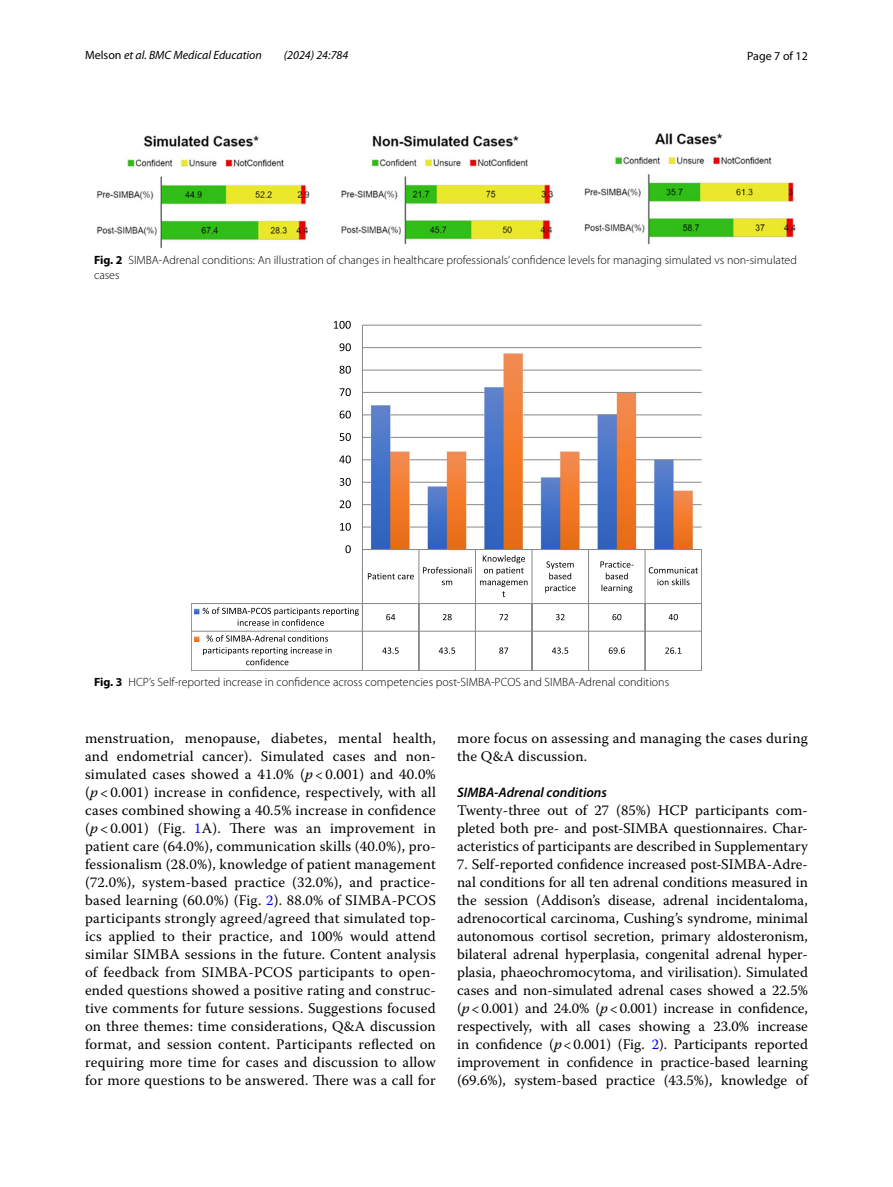
<style>
.page{position:relative;width:893px;height:1187px;background:#fff}
.page>*{position:absolute;margin:0;border:0;box-sizing:border-box;transform-origin:0 0}
.t1{font:14.7px/18px "Warnock Pro";letter-spacing:.01em;color:#000;text-align:justify}
.t2{font:italic 600 13.8px "Myriad Pro";color:#000}
.t3{font:300 12px/15px "Myriad Pro";color:#000}
.t4{font:italic 12px "Myriad Pro";color:#000}
.t5{font:12px "Myriad Pro";color:#000}
.s1{font-style:normal}
.s2{font-weight:700}
.s3{font-style:italic}
.s4{color:#00f}
</style>
<div class="page">
<img style="left:97px;top:133px;width:699px;height:115px">
<img style="left:333px;top:328px;width:369px;height:275px">
<svg style="left:636px;top:526px;width:18px;height:1px"></svg>
<svg style="left:579px;top:526px;width:19px;height:1px"></svg>
<svg style="left:523px;top:526px;width:18px;height:1px"></svg>
<svg style="left:466px;top:526px;width:19px;height:1px"></svg>
<svg style="left:410px;top:526px;width:18px;height:1px"></svg>
<svg style="left:636px;top:504px;width:18px;height:1px"></svg>
<svg style="left:579px;top:504px;width:19px;height:1px"></svg>
<svg style="left:523px;top:504px;width:18px;height:1px"></svg>
<svg style="left:466px;top:504px;width:19px;height:1px"></svg>
<svg style="left:410px;top:504px;width:18px;height:1px"></svg>
<svg style="left:673px;top:482px;width:29px;height:1px"></svg>
<svg style="left:636px;top:482px;width:18px;height:1px"></svg>
<svg style="left:579px;top:482px;width:19px;height:1px"></svg>
<svg style="left:523px;top:482px;width:18px;height:1px"></svg>
<svg style="left:466px;top:482px;width:19px;height:1px"></svg>
<hr style="left:410px;top:482px;width:37px;height:1px;background:#898989">
<hr style="left:636px;top:459px;width:66px;height:1px;background:#898989">
<svg style="left:580px;top:459px;width:18px;height:1px"></svg>
<hr style="left:523px;top:459px;width:37px;height:1px;background:#898989">
<svg style="left:466px;top:459px;width:19px;height:1px"></svg>
<hr style="left:410px;top:459px;width:37px;height:1px;background:#898989">
<hr style="left:636px;top:437px;width:66px;height:1px;background:#898989">
<hr style="left:523px;top:437px;width:75px;height:1px;background:#898989">
<hr style="left:391px;top:437px;width:94px;height:1px;background:#898989">
<hr style="left:636px;top:414px;width:66px;height:1px;background:#898989">
<hr style="left:523px;top:414px;width:94px;height:1px;background:#898989">
<hr style="left:391px;top:414px;width:94px;height:1px;background:#898989">
<hr style="left:523px;top:392px;width:179px;height:1px;background:#898989">
<hr style="left:362px;top:392px;width:123px;height:1px;background:#898989">
<hr style="left:523px;top:370px;width:179px;height:1px;background:#898989">
<hr style="left:362px;top:370px;width:142px;height:1px;background:#898989">
<hr style="left:362px;top:347px;width:340px;height:1px;background:#898989">
<hr style="left:362px;top:325px;width:340px;height:1px;background:#898989">
<hr style="left:362px;top:325px;width:1px;height:224px;background:#898989">
<hr style="left:362px;top:549px;width:340px;height:1px;background:#898989">
<hr style="left:362px;top:549px;width:1px;height:54px;background:#898989">
<hr style="left:419px;top:549px;width:1px;height:54px;background:#898989">
<hr style="left:475px;top:549px;width:1px;height:54px;background:#898989">
<hr style="left:532px;top:549px;width:1px;height:54px;background:#898989">
<hr style="left:588px;top:549px;width:1px;height:54px;background:#898989">
<hr style="left:645px;top:549px;width:1px;height:54px;background:#898989">
<hr style="left:701px;top:549px;width:1px;height:54px;background:#898989">
<svg style="left:368px;top:573px;width:46px;height:6px"></svg>
<svg style="left:423px;top:566px;width:49px;height:7px"></svg>
<svg style="left:442px;top:580px;width:10px;height:5px"></svg>
<svg style="left:480px;top:555px;width:47px;height:42px"></svg>
<svg style="left:546px;top:561px;width:28px;height:18px"></svg>
<svg style="left:545px;top:585px;width:31px;height:7px"></svg>
<svg style="left:600px;top:561px;width:34px;height:31px"></svg>
<svg style="left:649px;top:567px;width:49px;height:18px"></svg>
<svg style="left:191px;top:603px;width:511px;height:68px"></svg>
<svg style="left:345px;top:545px;width:6px;height:8px"></svg>
<svg style="left:340px;top:523px;width:11px;height:7px"></svg>
<svg style="left:340px;top:500px;width:11px;height:8px"></svg>
<svg style="left:340px;top:478px;width:11px;height:8px"></svg>
<svg style="left:339px;top:455px;width:12px;height:8px"></svg>
<svg style="left:340px;top:433px;width:11px;height:8px"></svg>
<svg style="left:340px;top:410px;width:11px;height:8px"></svg>
<svg style="left:340px;top:388px;width:11px;height:8px"></svg>
<svg style="left:339px;top:366px;width:12px;height:7px"></svg>
<svg style="left:339px;top:343px;width:12px;height:8px"></svg>
<svg style="left:334px;top:321px;width:17px;height:8px"></svg>
<p class="t4" style="left:85px;top:48px;width:178px"><span class="s1">Melson</span> et al. BMC Medical Education</p>
<p class="t4" style="left:284px;top:48px;width:66px">(2024) 24:784</p>
<p class="t5" style="left:747px;top:48px;width:62px">Page 7 of 12</p>
<p class="t3" style="left:94px;top:252px;width:704px"><span class="s2">Fig. 2</span> SIMBA-Adrenal conditions: An illustration of changes in healthcare professionals’ confidence levels for managing simulated vs non-simulated cases</p>
<p class="t3" style="left:94px;top:674px;width:577px"><span class="s2">Fig. 3</span> HCP’s Self-reported increase in confidence across competencies post-SIMBA-PCOS and SIMBA-Adrenal conditions</p>
<p class="t1" style="left:85px;top:729px;width:352px">menstruation, menopause, diabetes, mental health, and endometrial cancer). Simulated cases and non&shy;simulated cases showed a 41.0% (<span class="s3">p</span> &lt; 0.001) and 40.0% (<span class="s3">p</span> &lt; 0.001) increase in confidence, respectively, with all cases combined showing a 40.5% increase in confidence (<span class="s3">p</span> &lt; 0.001) (Fig. <span class="s4">1</span>A). There was an improvement in patient care (64.0%), communication skills (40.0%), pro&shy;fessionalism (28.0%), knowledge of patient management (72.0%), system-based practice (32.0%), and practice&shy;based learning (60.0%) (Fig. <span class="s4">2</span>). 88.0% of SIMBA-PCOS participants strongly agreed/agreed that simulated top&shy;ics applied to their practice, and 100% would attend similar SIMBA sessions in the future. Content analysis of feedback from SIMBA-PCOS participants to open&shy;ended questions showed a positive rating and construc&shy;tive comments for future sessions. Suggestions focused on three themes: time considerations, Q&amp;A discussion format, and session content. Participants reflected on requiring more time for cases and discussion to allow for more questions to be answered. There was a call for</p>
<p class="t1" style="left:457px;top:729px;width:352px">more focus on assessing and managing the cases during the Q&amp;A discussion.</p>
<p class="t2" style="left:457px;top:783px;width:151px">SIMBA‑Adrenal conditions</p>
<p class="t1" style="left:457px;top:801px;width:352px">Twenty-three out of 27 (85%) HCP participants com&shy;pleted both pre- and post-SIMBA questionnaires. Char&shy;acteristics of participants are described in Supplementary</p>
<p class="t1" style="left:457px;top:855px;width:352px">7. Self-reported confidence increased post-SIMBA-Adre&shy;nal conditions for all ten adrenal conditions measured in the session (Addison’s disease, adrenal incidentaloma, adrenocortical carcinoma, Cushing’s syndrome, minimal autonomous cortisol secretion, primary aldosteronism, bilateral adrenal hyperplasia, congenital adrenal hyper&shy;plasia, phaeochromocytoma, and virilisation). Simulated cases and non-simulated adrenal cases showed a 22.5% (<span class="s3">p</span>&lt;0.001) and 24.0% (<span class="s3">p</span>&lt;0.001) increase in confidence, respectively, with all cases showing a 23.0% increase in confidence (<span class="s3">p</span>&lt;0.001) (Fig. <span class="s4">2</span>). Participants reported improvement in confidence in practice-based learning (69.6%), system-based practice (43.5%), knowledge of</p>
</div>
